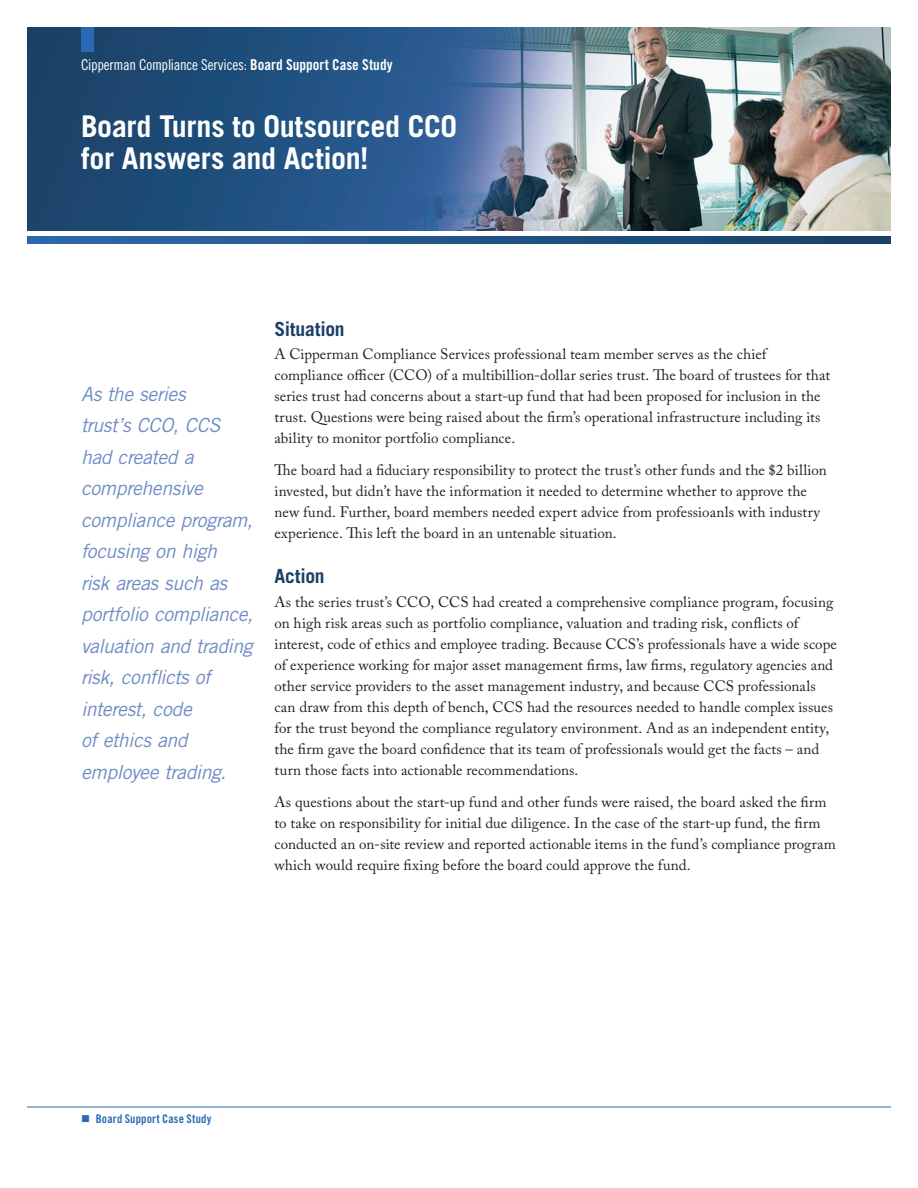
<style>
.page{position:relative;width:918px;height:1188px;background:#fff}
.page>*{position:absolute;margin:0;border:0;box-sizing:border-box;transform-origin:0 0}
.head{font:700 30px/31.5px "Trade Gothic LT Std";letter-spacing:-.01em;color:#fff}
.callout{font:italic 19.5px/31.5px "Trade Gothic LT Std";letter-spacing:-.02em;color:#6f8ac5}
.subhead{font:700 19.5px "Trade Gothic LT Std";letter-spacing:-.005em;color:#1b4064}
.body{font:15px/21px "Adobe Caslon Pro";letter-spacing:.005em;color:#231f20}
.subhead-2{font:15px "Trade Gothic LT Std Cn 18";letter-spacing:-.015em;color:#fff}
.subhead-3{font:12px "Trade Gothic LT Std Bd Cn 20";letter-spacing:.015em;color:#286bb4}
.s1{font-family:"Trade Gothic LT Std Bd Cn 20"}
</style>
<div class="page">
<img style="left:27px;top:27px;width:864px;height:204px">
<div style="left:81px;top:27px;width:13px;height:24px;background:#286bb4"></div>
<svg style="left:27px;top:236px;width:864px;height:8px;background:#245488"></svg>
<hr style="left:27px;top:1107px;width:864px;height:1px;background:#286bb4">
<p class="subhead-2" style="left:81px;top:56px;width:313px">Cipperman Compliance Services: <span class="s1">Board Support Case Study</span></p>
<p class="head" style="left:81px;top:110px;width:378px">Board Turns to Outsourced CCO for Answers and Action!</p>
<p class="callout" style="left:81px;top:378px;width:174px">As the series<br>trust’s CCO, CCS had created a comprehensive compliance program, focusing on high<br>risk areas such as portfolio compliance, valuation and trading risk, conflicts of interest, code<br>of ethics and employee trading.</p>
<p class="subhead" style="left:274px;top:317px;width:72px">Situation</p>
<p class="body" style="left:274px;top:343px;width:557px">A Cipperman Compliance Services professional team member serves as the chief compliance officer (CCO) of a multibillion-dollar series trust. The board of trustees for that series trust had concerns about a start-up fund that had been proposed for inclusion in the trust. Questions were being raised about the firm’s operational infrastructure including its ability to monitor portfolio compliance.</p>
<p class="body" style="left:274px;top:460px;width:554px">The board had a fiduciary responsibility to protect the trust’s other funds and the $2 billion invested, but didn’t have the information it needed to determine whether to approve the new fund. Further, board members needed expert advice from professioanls with industry experience. This left the board in an untenable situation.</p>
<p class="subhead" style="left:274px;top:564px;width:52px">Action</p>
<p class="body" style="left:274px;top:591px;width:564px">As the series trust’s CCO, CCS had created a comprehensive compliance program, focusing on high risk areas such as portfolio compliance, valuation and trading risk, conflicts of interest, code of ethics and employee trading. Because CCS’s professionals have a wide scope of experience working for major asset management firms, law firms, regulatory agencies and other service providers to the asset management industry, and because CCS professionals can draw from this depth of bench, CCS had the resources needed to handle complex issues for the trust beyond the compliance regulatory environment. And as an independent entity, the firm gave the board confidence that its team of professionals would get the facts – and turn those facts into actionable recommendations.</p>
<p class="body" style="left:274px;top:792px;width:563px">As questions about the start-up fund and other funds were raised, the board asked the firm to take on responsibility for initial due diligence. In the case of the start-up fund, the firm conducted an on-site review and reported actionable items in the fund’s compliance program which would require fixing before the board could approve the fund.</p>
<p class="subhead-3" style="left:81px;top:1111px;width:132px">■ Board Support Case Study</p>
</div>
